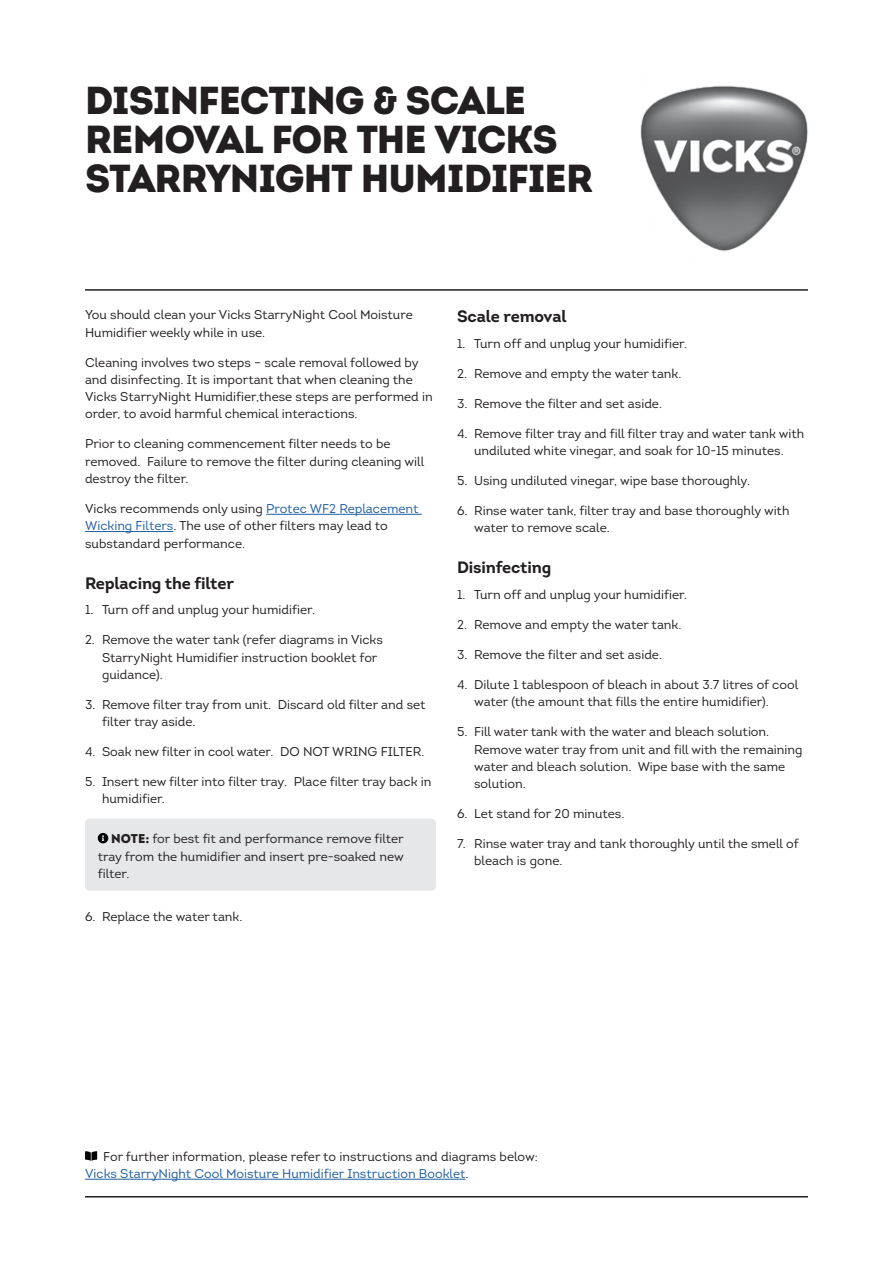
<style>
.page{position:relative;width:893px;height:1263px;background:#fff}
.page>*{position:absolute;margin:0;border:0;box-sizing:border-box;transform-origin:0 0}
.t1{font:39px/39px "Intro Black Caps";letter-spacing:-.025em;color:#231f20}
.t2{font:700 16.5px "Intro";letter-spacing:-.01em;color:#231f20}
.t3{font:12.75px/17.2px "Intro";color:#231f20}
.t4{font:12.75px/17.2px "Intro";color:#231f20;text-align:justify}
.s1{color:#215e9e}
.s2{font-family:"Intro Black Caps"}
</style>
<div class="page">
<img style="left:640px;top:85px;width:168px;height:166px">
<hr style="left:266px;top:514px;width:156px;height:1px;background:#215e9e">
<hr style="left:85px;top:531px;width:88px;height:1px;background:#215e9e">
<div style="left:85px;top:819px;width:351px;height:72px;background:#e6e7e8;border-radius:4px"></div>
<svg style="left:98px;top:833px;width:10px;height:10px"></svg>
<hr style="left:85px;top:1196px;width:723px;height:1px;background:#231f20">
<hr style="left:85px;top:289px;width:723px;height:2px;background:#231f20">
<hr style="left:85px;top:1179px;width:380px;height:1px;background:#215e9e">
<svg style="left:85px;top:1151px;width:12px;height:10px"></svg>
<h1 class="t1" style="left:85px;top:81px;width:510px">DISINFECTING &amp; SCALE<br>REMOVAL FOR THE VICKS<br>STARRYNIGHT HUMIDIFIER</h1>
<p class="t3" style="left:85px;top:306px;width:329px">You should clean your Vicks StarryNight Cool Moisture<br>Humidifier weekly while in use.</p>
<p class="t3" style="left:85px;top:354px;width:349px">Cleaning involves two steps – scale removal followed by and disinfecting. It is important that when cleaning the Vicks StarryNight Humidifier,these steps are performed in order, to avoid harmful chemical interactions.</p>
<p class="t3" style="left:85px;top:435px;width:341px">Prior to cleaning commencement filter needs to be removed. Failure to remove the filter during cleaning will destroy the filter.</p>
<p class="t3" style="left:85px;top:500px;width:335px">Vicks recommends only using <span class="s1">Protec WF2 Replacement<br>Wicking Filters</span>. The use of other filters may lead to substandard performance.</p>
<p class="t2" style="left:85px;top:572px;width:150px">Replacing the filter</p>
<p class="t3" style="left:85px;top:601px;width:232px">1. Turn off and unplug your humidifier.</p>
<p class="t3" style="left:102px;top:631px;width:282px;text-indent:-17px">2. Remove the water tank (refer diagrams in Vicks<br>StarryNight Humidifier instruction booklet for guidance).</p>
<p class="t3" style="left:102px;top:696px;width:325px;text-indent:-17px">3. Remove filter tray from unit. Discard old filter and set filter tray aside.</p>
<p class="t3" style="left:85px;top:743px;width:341px">4. Soak new filter in cool water. DO NOT WRING FILTER.</p>
<p class="t3" style="left:102px;top:773px;width:331px;text-indent:-17px">5. Insert new filter into filter tray. Place filter tray back in humidifier.</p>
<p class="t4" style="left:98px;top:830px;width:307px;text-indent:14px"><span class="s2">NOTE:</span> for best fit and performance remove filter tray from the humidifier and insert pre-soaked new filter.</p>
<p class="t3" style="left:85px;top:908px;width:159px">6. Replace the water tank.</p>
<p class="t2" style="left:457px;top:306px;width:111px">Scale removal</p>
<p class="t3" style="left:457px;top:335px;width:232px">1. Turn off and unplug your humidifier.</p>
<p class="t3" style="left:457px;top:365px;width:226px">2. Remove and empty the water tank.</p>
<p class="t3" style="left:457px;top:395px;width:206px">3. Remove the filter and set aside.</p>
<p class="t3" style="left:457px;top:425px;width:349px;text-align:center">4. Remove filter tray and fill filter tray and water tank with undiluted white vinegar, and soak for 10-15 minutes.</p>
<p class="t3" style="left:457px;top:472px;width:295px">5. Using undiluted vinegar, wipe base thoroughly.</p>
<p class="t3" style="left:474px;top:502px;width:317px;text-indent:-17px">6. Rinse water tank, filter tray and base thoroughly with water to remove scale.</p>
<p class="t2" style="left:457px;top:557px;width:96px">Disinfecting</p>
<p class="t3" style="left:457px;top:586px;width:232px">1. Turn off and unplug your humidifier.</p>
<p class="t3" style="left:457px;top:616px;width:226px">2. Remove and empty the water tank.</p>
<p class="t3" style="left:457px;top:646px;width:206px">3. Remove the filter and set aside.</p>
<p class="t3" style="left:474px;top:676px;width:326px;text-indent:-17px">4. Dilute 1 tablespoon of bleach in about 3.7 litres of cool water (the amount that fills the entire humidifier).</p>
<p class="t3" style="left:474px;top:723px;width:330px;text-indent:-17px">5. Fill water tank with the water and bleach solution.<br>Remove water tray from unit and fill with the remaining water and bleach solution. Wipe base with the same solution.</p>
<p class="t3" style="left:457px;top:805px;width:169px">6. Let stand for 20 minutes.</p>
<p class="t3" style="left:474px;top:835px;width:326px;text-indent:-17px">7. Rinse water tray and tank thoroughly until the smell of bleach is gone.</p>
<p class="t3" style="left:85px;top:1148px;width:454px;text-indent:18px">For further information, please refer to instructions and diagrams below:<br><span class="s1">Vicks StarryNight Cool Moisture Humidifier Instruction Booklet</span>.</p>
</div>
